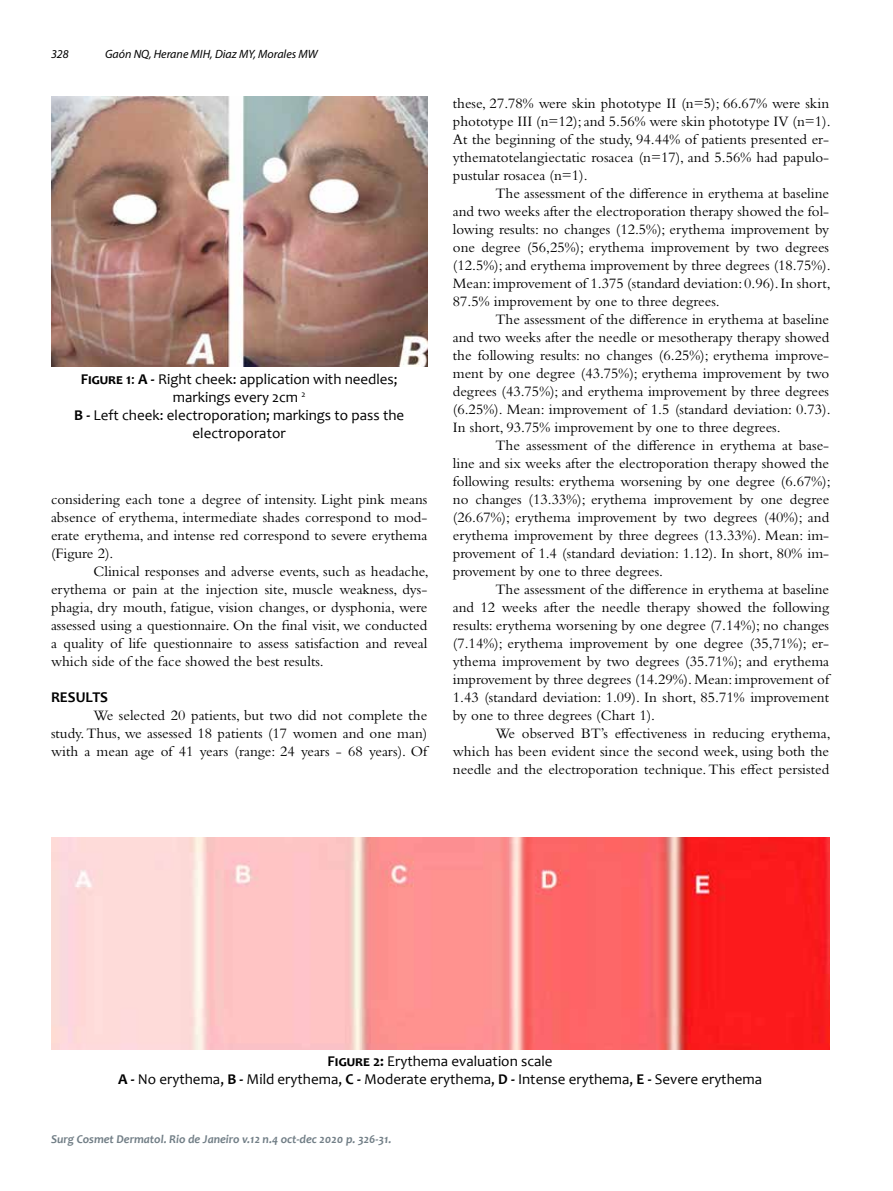
<style>
.page{position:relative;width:893px;height:1191px;background:#fff}
.page>*{position:absolute;margin:0;border:0;box-sizing:border-box;transform-origin:0 0}
.t1{font:15px/18px "Bembo Std";color:#000;text-align:justify}
.t2{font:15px/18px "Candara";color:#000;text-align:center}
.t3{font:700 15px "Candara";color:#000}
.t4{font:italic 700 12px "Candara";color:#717e86}
.t5{font:italic 12px "Myriad Pro";color:#000}
.s1{font-weight:700}
</style>
<div class="page">
<img style="left:51px;top:97px;width:376px;height:270px">
<img style="left:51px;top:837px;width:778px;height:212px">
<p class="t5" style="left:51px;top:46px;width:19px">328</p>
<p class="t5" style="left:105px;top:46px;width:214px">Gaón NQ, Herane MIH, Diaz MY, Morales MW</p>
<p class="t2" style="left:74px;top:370px;width:332px"><span class="s1">Figure 1</span>: <span class="s1">A -</span> Right cheek: application with needles; markings every 2cm <sup>2<br></sup><span class="s1">B -</span> Left cheek: electroporation; markings to pass the electroporator</p>
<p class="t1" style="left:51px;top:490px;width:378px">considering each tone a degree of intensity. Light pink means absence of erythema, intermediate shades correspond to mod&shy;erate erythema, and intense red correspond to severe erythema (Figure 2).</p>
<p class="t1" style="left:51px;top:562px;width:379px;text-indent:43px">Clinical responses and adverse events, such as headache, erythema or pain at the injection site, muscle weakness, dys&shy;phagia, dry mouth, fatigue, vision changes, or dysphonia, were assessed using a questionnaire. On the final visit, we conducted a quality of life questionnaire to assess satisfaction and reveal which side of the face showed the best results.</p>
<p class="t3" style="left:51px;top:688px;width:59px">RESULTS</p>
<p class="t1" style="left:51px;top:706px;width:378px;text-indent:43px">We selected 20 patients, but two did not complete the study. Thus, we assessed 18 patients (17 women and one man) with a mean age of 41 years (range: 24 years - 68 years). Of</p>
<p class="t1" style="left:453px;top:94px;width:379px">these, 27.78% were skin phototype II (n=5); 66.67% were skin phototype III (n=12); and 5.56% were skin phototype IV (n=1).<br>At the beginning of the study, 94.44% of patients presented er&shy;ythematotelangiectatic rosacea (n=17), and 5.56% had papulo&shy;pustular rosacea (n=1).</p>
<p class="t1" style="left:453px;top:184px;width:379px;text-indent:43px">The assessment of the difference in erythema at baseline and two weeks after the electroporation therapy showed the fol&shy;lowing results: no changes (12.5%); erythema improvement by one degree (56,25%); erythema improvement by two degrees (12.5%); and erythema improvement by three degrees (18.75%).<br>Mean: improvement of 1.375 (standard deviation: 0.96). In short, 87.5% improvement by one to three degrees.</p>
<p class="t1" style="left:453px;top:310px;width:379px;text-indent:43px">The assessment of the difference in erythema at baseline and two weeks after the needle or mesotherapy therapy showed the following results: no changes (6.25%); erythema improve&shy;ment by one degree (43.75%); erythema improvement by two degrees (43.75%); and erythema improvement by three degrees (6.25%). Mean: improvement of 1.5 (standard deviation: 0.73).<br>In short, 93.75% improvement by one to three degrees.</p>
<p class="t1" style="left:453px;top:436px;width:379px;text-indent:43px">The assessment of the difference in erythema at base&shy;line and six weeks after the electroporation therapy showed the following results: erythema worsening by one degree (6.67%); no changes (13.33%); erythema improvement by one degree (26.67%); erythema improvement by two degrees (40%); and erythema improvement by three degrees (13.33%). Mean: im&shy;provement of 1.4 (standard deviation: 1.12). In short, 80% im&shy;provement by one to three degrees.</p>
<p class="t1" style="left:453px;top:580px;width:378px;text-indent:43px">The assessment of the difference in erythema at baseline and 12 weeks after the needle therapy showed the following results: erythema worsening by one degree (7.14%); no changes (7.14%); erythema improvement by one degree (35,71%); er&shy;ythema improvement by two degrees (35.71%); and erythema improvement by three degrees (14.29%). Mean: improvement of 1.43 (standard deviation: 1.09). In short, 85.71% improvement by one to three degrees (Chart 1).</p>
<p class="t1" style="left:453px;top:724px;width:379px;text-indent:43px">We observed BT’s effectiveness in reducing erythema, which has been evident since the second week, using both the needle and the electroporation technique. This effect persisted</p>
<p class="t2" style="left:118px;top:1051px;width:646px"><span class="s1">Figure 2:</span> Erythema evaluation scale<br><span class="s1">A -</span> No erythema, <span class="s1">B -</span> Mild erythema, <span class="s1">C -</span> Moderate erythema, <span class="s1">D -</span> Intense erythema, <span class="s1">E -</span> Severe erythema</p>
<p class="t4" style="left:51px;top:1132px;width:342px">Surg Cosmet Dermatol. Rio de Janeiro v.12 n.4 oct-dec 2020 p. 326-31.</p>
</div>
